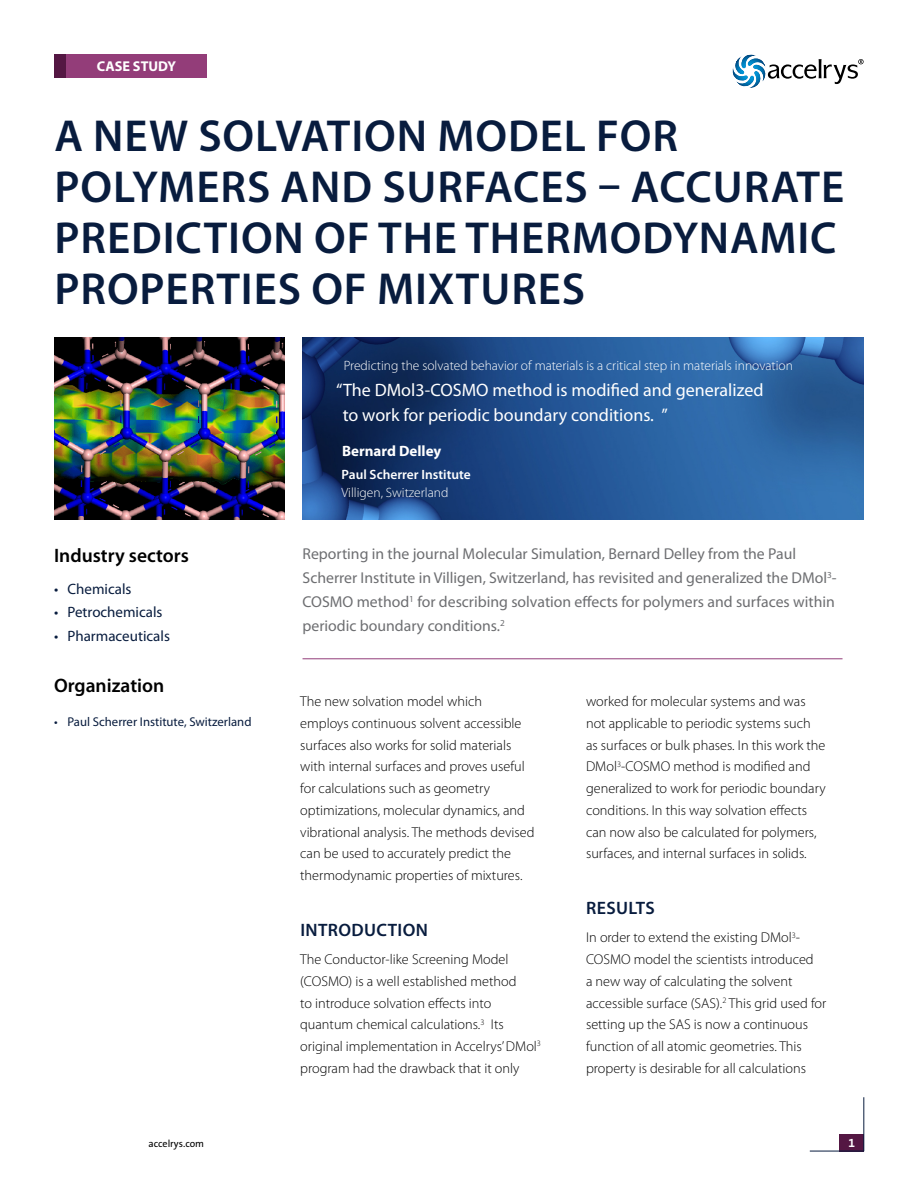
<style>
.page{position:relative;width:918px;height:1188px;background:#fff}
.page>*{position:absolute;margin:0;border:0;box-sizing:border-box;transform-origin:0 0}
.t1{font:600 45px/51px "Myriad Pro";letter-spacing:.02em;color:#081c3e}
.t2{font:600 19.5px "Myriad Pro";color:#000}
.t3{font:18px/25.5px "Myriad Pro";color:#fff}
.t4{font:600 18px "Myriad Pro";letter-spacing:.02em;color:#081c3e}
.t5{font:15.75px/24px "Myriad Pro";color:#6d6e71}
.t6{font:15px "Myriad Pro";color:#081c3e}
.t7{font:700 15px "Myriad Pro";color:#fff}
.t8{font:300 14.25px/21.8px "Myriad Pro";color:#000}
.t9{font:700 14.25px "Myriad Pro";color:#fff}
.t10{font:300 13.5px "Myriad Pro";color:#fff}
.t11{font:600 13.5px "Myriad Pro";color:#fff}
.t12{font:12.75px "Myriad Pro";color:#081c3e}
.t13{font:12px "The Sans Bold Expert";color:#fff}
.t14{font:10.2px "The Sans";color:#000}
</style>
<div class="page">
<svg style="left:732px;top:54px;width:132px;height:34px"></svg>
<div style="left:54px;top:54px;width:12px;height:23px;background:#541743"></div>
<div style="left:66px;top:54px;width:141px;height:23px;background:#933d79"></div>
<div style="left:840px;top:1134px;width:24px;height:17px;background:#541743"></div>
<hr style="left:810px;top:1151px;width:54px;height:1px;background:#081c3e">
<hr style="left:864px;top:1097px;width:1px;height:54px;background:#081c3e">
<img style="left:303px;top:338px;width:561px;height:181px">
<img style="left:54px;top:338px;width:230px;height:181px">
<hr style="left:303px;top:658px;width:540px;height:1px;background:#933d79">
<p class="t9" style="left:97px;top:57px;width:81px">CASE STUDY</p>
<h1 class="t1" style="left:54px;top:110px;width:322px">A NEW SOLVATION</h1>
<h1 class="t1" style="left:54px;top:110px;width:791px;text-indent:383px">MODEL FOR<br>POLYMERS AN D SURFACES – ACCURATE<br>PREDICTION</h1>
<h1 class="t1" style="left:314px;top:212px;width:412px">OF THE THERMODYNAMI</h1>
<h1 class="t1" style="left:810px;top:212px;width:28px">C</h1>
<h1 class="t1" style="left:54px;top:263px;width:528px">PROPERTIES OF MIXTURES</h1>
<p class="t10" style="left:344px;top:357px;width:451px">Predicting the solvated behavior of materials is a critical step in materials innovation</p>
<h2 class="t2" style="left:54px;top:543px;width:137px">INDUSTRY SECTORS</h2>
<p class="t6" style="left:54px;top:579px;width:79px">• Chemicals</p>
<p class="t6" style="left:54px;top:603px;width:110px">• Petrochemicals</p>
<p class="t6" style="left:54px;top:626px;width:117px">• Pharmaceuticals</p>
<h2 class="t2" style="left:54px;top:673px;width:112px">ORGANIZATION</h2>
<p class="t12" style="left:54px;top:714px;width:199px">• Paul Scherrer Institute, Switzerland</p>
<p class="t14" style="left:148px;top:1135px;width:57px">accelrys.com</p>
<p class="t3" style="left:343px;top:376px;width:422px;text-indent:-7px">“The DMol3-COSMO method is modified and generalized to work for periodic boundary conditions. ”</p>
<p class="t7" style="left:342px;top:441px;width:101px">Bernard Delley</p>
<p class="t11" style="left:342px;top:466px;width:131px">PAUL SCHERRER INSTITUTE</p>
<p class="t10" style="left:341px;top:484px;width:109px">Villigen, Switzerland</p>
<p class="t5" style="left:303px;top:542px;width:536px">Reporting in the journal Molecular Simulation, Bernard Delley from the Paul Scherrer Institute in Villigen, Switzerland, has revisited and generalized the DMol<sup>3</sup>- COSMO method<sup>1</sup> for describing solvation effects for polymers and surfaces within periodic boundary conditions.<sup>2</sup></p>
<p class="t8" style="left:300px;top:690px;width:236px">The new solvation model which<br>employs continuous solvent accessible surfaces also works for solid materials with internal surfaces and proves useful for calculations such as geometry optimizations, molecular dynamics, and vibrational analysis. The methods devised can be used to accurately predict the thermodynamic properties of mixtures.</p>
<p class="t4" style="left:300px;top:918px;width:108px">INTRODUCTION</p>
<p class="t8" style="left:300px;top:948px;width:242px">The Conductor-like Screening Model (COSMO) is a well established method<br>to introduce solvation effects into quantum chemical calculations.<sup>3</sup> Its original implementation in Accelrys’ DMol<sup>3 </sup>program had the drawback that it only</p>
<p class="t8" style="left:586px;top:690px;width:241px">worked for molecular systems and was not applicable to periodic systems such as surfaces or bulk phases. In this work the DMol<sup>3</sup>-COSMO method is modified and generalized to work for periodic boundary conditions. In this way solvation effects can now also be calculated for polymers, surfaces, and internal surfaces in solids.</p>
<p class="t4" style="left:586px;top:896px;width:68px">RESULTS</p>
<p class="t8" style="left:586px;top:927px;width:242px">In order to extend the existing DMol<sup>3</sup>- COSMO model the scientists introduced<br>a new way of calculating the solvent accessible surface (SAS).<sup>2</sup> This grid used for setting up the SAS is now a continuous function of all atomic geometries. This property is desirable for all calculations</p>
<p class="t13" style="left:848px;top:1132px;width:8px">1</p>
</div>
